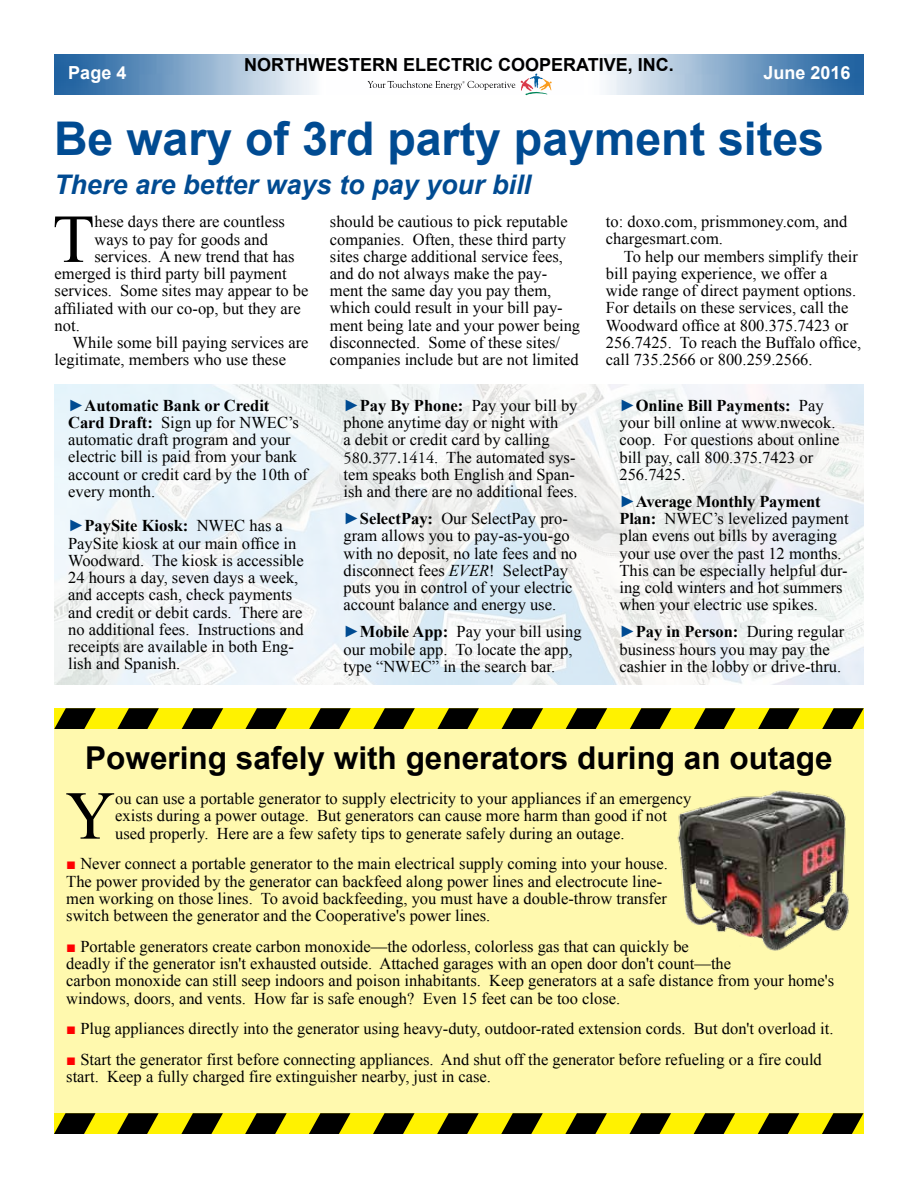
<style>
.page{position:relative;width:918px;height:1188px;background:#fff}
.page>*{position:absolute;margin:0;border:0;box-sizing:border-box;transform-origin:0 0}
.t1{font:68.55px "Times New Roman";color:#000}
.t2{font:700 46.5px "Arial";color:#004b92}
.t3{font:700 31.5px "Arial";color:#000}
.t4{font:italic 700 27px "Arial";color:#004b92}
.t5{font:700 18px "Arial";color:#000}
.t6{font:700 18px "Arial";color:#fff}
.t7{font:16.5px/17.2px "Times New Roman";color:#000}
.s1{color:#004b92}
.s2{font-weight:700}
.s3{font-family:"Adobe Garamond Pro"}
.s4{font-style:italic}
.s5{color:#f00}
</style>
<div class="page">
<div style="left:54px;top:724px;width:810px;height:406px;background:#fff9ae"></div>
<svg style="left:54px;top:678px;width:810px;height:51px"></svg>
<img style="left:54px;top:54px;width:810px;height:41px">
<svg style="left:521px;top:73px;width:31px;height:22px"></svg>
<svg style="left:368px;top:81px;width:147px;height:9px"></svg>
<img style="left:54px;top:384px;width:809px;height:300px">
<svg style="left:54px;top:1113px;width:810px;height:21px;background:#857e00"></svg>
<img style="left:677px;top:790px;width:172px;height:161px">
<p class="t5" style="left:244px;top:53px;width:431px">NORTHWESTERN ELECTRIC COOPERATIVE, INC.</p>
<p class="t6" style="left:68px;top:61px;width:60px">Page 4</p>
<p class="t6" style="left:763px;top:61px;width:89px">June 2016</p>
<h2 class="t2" style="left:54px;top:107px;width:772px">Be wary of 3rd party payment sites</h2>
<h3 class="t4" style="left:54px;top:166px;width:479px">There are better ways to pay your bill</h3>
<h1 class="t1" style="left:53px;top:193px;width:43px">T</h1>
<p class="t7" style="left:94px;top:213px;width:192px">hese days there are countless</p>
<p class="t7" style="left:94px;top:230px;width:175px">ways to pay for goods and</p>
<p class="t7" style="left:94px;top:248px;width:202px">services. A new trend that has</p>
<p class="t7" style="left:55px;top:265px;width:234px">emerged is third party bill payment</p>
<p class="t7" style="left:55px;top:282px;width:255px">services. Some sites may appear to be</p>
<p class="t7" style="left:55px;top:299px;width:248px">affiliated with our co-op, but they are</p>
<p class="t7" style="left:55px;top:316px;width:27px">not.</p>
<p class="t7" style="left:73px;top:334px;width:237px">While some bill paying services are</p>
<p class="t7" style="left:55px;top:351px;width:233px">legitimate, members who use these</p>
<p class="t7" style="left:68px;top:396px;width:241px"><span class="s1">►</span><span class="s2">Automatic Bank or Credit<br>Card Draft:</span> Sign up for NWEC’s automatic draft program and your electric bill is paid from your bank account or credit card by the 10th of every month.</p>
<p class="t7" style="left:68px;top:517px;width:237px"><span class="s1">►</span><span class="s2">PaySite Kiosk:</span> NWEC has a<br>PaySite kiosk at our main office in<br>Woodward. The kiosk is accessible<br>24 hours a day, seven days a week, and accepts cash, check payments and credit or debit cards. There are no additional fees. Instructions and receipts are available in both Eng&shy;lish and Spanish.</p>
<p class="t7" style="left:330px;top:213px;width:252px">should be cautious to pick reputable companies. Often, these third party sites charge additional service fees, and do not always make the pay&shy;ment the same day you pay them, which could result in your bill pay&shy;ment being late and your power being disconnected. Some of these sites/ companies include but are not limited</p>
<p class="t7" style="left:606px;top:213px;width:243px">to: doxo.com, prismmoney.com, and chargesmart.com.</p>
<p class="t7" style="left:606px;top:247px;width:257px;text-indent:18px">To help our members simplify their bill paying experience, we offer a wide range of direct payment options.<br>For details on these services, call the Woodward office at 800.375.7423 or 256.7425. To reach the Buffalo office, call 735.2566 or 800.259.2566.</p>
<p class="t7" style="left:344px;top:397px;width:236px"><span class="s1">►</span><span class="s2">Pay By Phone:</span> Pay your bill by phone anytime day or night with<br>a debit or credit card by calling<br><span class="s3">580.377.1414</span>. The automated sys&shy;tem speaks both English and Span&shy;ish and there are no additional fees.</p>
<p class="t7" style="left:343px;top:510px;width:235px"><span class="s1">►</span><span class="s2">SelectPay:</span> Our SelectPay pro&shy;gram allows you to pay-as-you-go with no deposit, no late fees and no disconnect fees <span class="s4">EVER</span>! SelectPay puts you in control of your electric account balance and energy use.</p>
<p class="t7" style="left:343px;top:623px;width:240px"><span class="s1">►</span><span class="s2">Mobile App:</span> Pay your bill using our mobile app. To locate the app, type “NWEC” in the search bar.</p>
<p class="t7" style="left:619px;top:396px;width:221px"><span class="s1">►</span><span class="s2">Online Bill Payments:</span> Pay your bill online at www.nwecok. coop. For questions about online bill pay, call 800.375.7423 or<br>256.7425.</p>
<p class="t7" style="left:619px;top:492px;width:231px"><span class="s1">►</span><span class="s2">Average Monthly Payment<br>Plan:</span> NWEC’s levelized payment plan evens out bills by averaging your use over the past 12 months.<br>This can be especially helpful dur&shy;ing cold winters and hot summers when your electric use spikes.</p>
<p class="t7" style="left:619px;top:623px;width:226px"><span class="s1">►</span><span class="s2">Pay in Person:</span> During regular business hours you may pay the cashier in the lobby or drive-thru.</p>
<h3 class="t3" style="left:85px;top:737px;width:749px">Powering safely with generators during an outage</h3>
<h1 class="t1" style="left:66px;top:770px;width:51px">Y</h1>
<p class="t7" style="left:115px;top:790px;width:578px">ou can use a portable generator to supply electricity to your appliances if an emergency exists during a power outage. But generators can cause more harm than good if not used properly. Here are a few safety tips to generate safely during an outage.</p>
<p class="t7" style="left:66px;top:855px;width:603px"><span class="s5">■</span> Never connect a portable generator to the main electrical supply coming into your house.<br>The power provided by the generator can backfeed along power lines and electrocute line&shy;men working on those lines. To avoid backfeeding, you must have a double-throw transfer switch between the generator and the Cooperative's power lines.</p>
<p class="t7" style="left:66px;top:937px;width:769px"><span class="s5">■</span> Portable generators create carbon monoxide—the odorless, colorless gas that can quickly be<br>deadly if the generator isn't exhausted outside. Attached garages with an open door don't count—the<br>carbon monoxide can still seep indoors and poison inhabitants. Keep generators at a safe distance from your home's windows, doors, and vents. How far is safe enough? Even 15 feet can be too close.</p>
<p class="t7" style="left:66px;top:1020px;width:769px"><span class="s5">■</span> Plug appliances directly into the generator using heavy-duty, outdoor-rated extension cords. But don't overload it.</p>
<p class="t7" style="left:66px;top:1051px;width:757px"><span class="s5">■</span> Start the generator first before connecting appliances. And shut off the generator before refueling or a fire could start. Keep a fully charged fire extinguisher nearby, just in case.</p>
</div>
